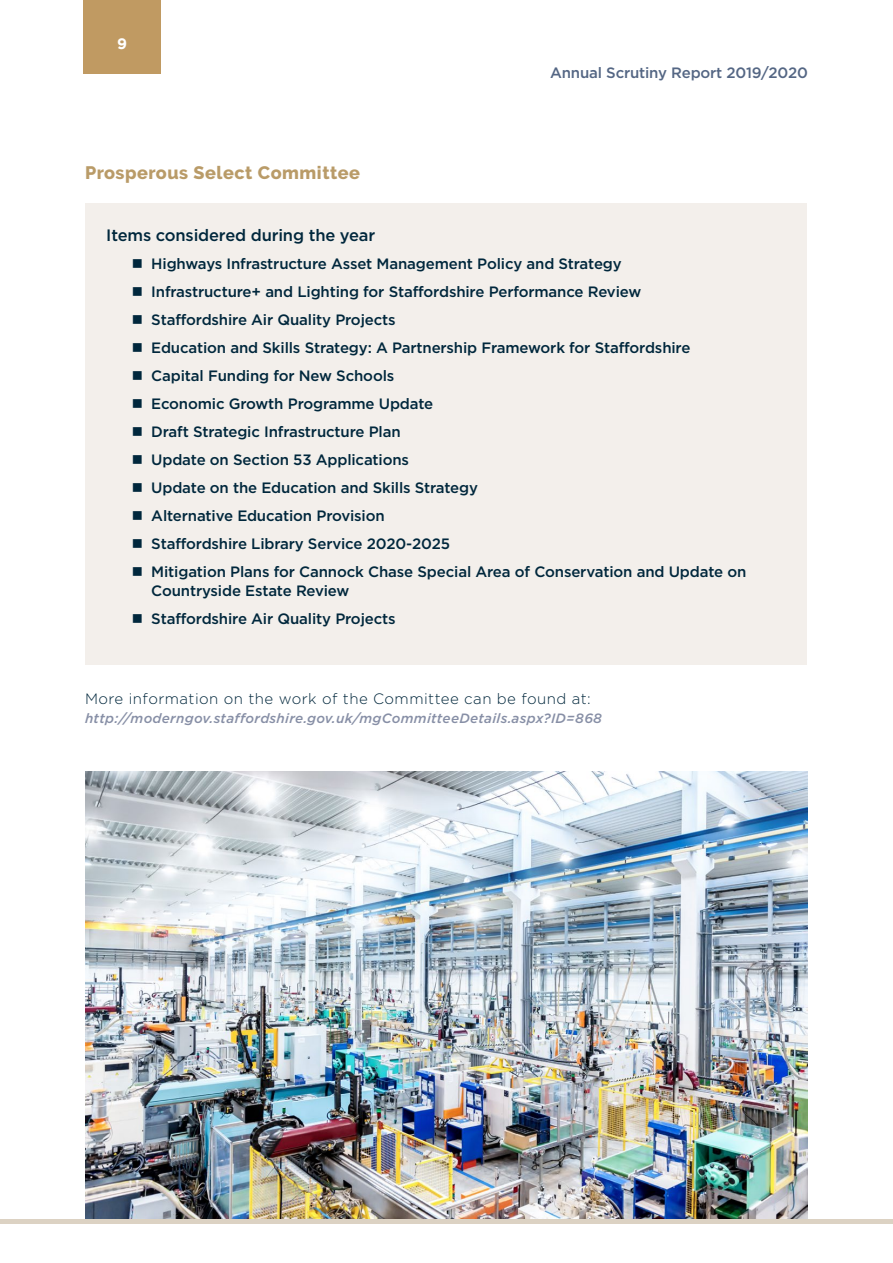
<style>
.page{position:relative;width:893px;height:1263px;background:#fff}
.page>*{position:absolute;margin:0;border:0;box-sizing:border-box;transform-origin:0 0}
.t1{font:800 18px "Raleway";letter-spacing:.03em;color:#b99b68}
.t2{font:500 16.5px "Gotham";letter-spacing:-.01em;color:#00273c}
.t3{font:500 15px/19.5px "Gotham";letter-spacing:-.01em;color:#00273c}
.t4{font:300 15px "Gotham";letter-spacing:.03em;color:#00273c}
.t5{font:500 15px "Gotham";letter-spacing:-.01em;color:#546684}
.t6{font:700 15px "Gotham";color:#fff}
.t7{font:italic 500 13.5px "Gotham";letter-spacing:.02em;color:#878fa6}
</style>
<div class="page">
<div style="left:84px;top:0;width:77px;height:74px;background:#c09a62"></div>
<div style="left:85px;top:203px;width:721px;height:462px;background:#f3efeb"></div>
<img style="left:85px;top:772px;width:723px;height:447px">
<div style="left:0;top:1219px;width:893px;height:5px;background:#dcd2c3"></div>
<p class="t6" style="left:117px;top:35px;width:11px">9</p>
<p class="t1" style="left:85px;top:163px;width:276px">Prosperous Select Committee</p>
<p class="t5" style="left:550px;top:64px;width:259px">Annual Scrutiny Report 2019/2020</p>
<p class="t2" style="left:106px;top:226px;width:270px">Items considered during the year</p>
<p class="t3" style="left:132px;top:253px;width:491px">■ Highways Infrastructure Asset Management Policy and Strategy</p>
<p class="t3" style="left:132px;top:281px;width:511px">■ Infrastructure+ and Lighting for Staffordshire Performance Review</p>
<p class="t3" style="left:132px;top:309px;width:265px">■ Staffordshire Air Quality Projects</p>
<p class="t3" style="left:132px;top:337px;width:560px">■ Education and Skills Strategy: A Partnership Framework for Staffordshire</p>
<p class="t3" style="left:132px;top:365px;width:264px">■ Capital Funding for New Schools</p>
<p class="t3" style="left:132px;top:393px;width:303px">■ Economic Growth Programme Update</p>
<p class="t3" style="left:132px;top:421px;width:270px">■ Draft Strategic Infrastructure Plan</p>
<p class="t3" style="left:132px;top:449px;width:279px">■ Update on Section 53 Applications</p>
<p class="t3" style="left:132px;top:477px;width:348px">■ Update on the Education and Skills Strategy</p>
<p class="t3" style="left:132px;top:505px;width:254px">■ Alternative Education Provision</p>
<p class="t3" style="left:132px;top:533px;width:320px">■ Staffordshire Library Service 2020-2025</p>
<p class="t3" style="left:151px;top:561px;width:597px;text-indent:-20px">■ Mitigation Plans for Cannock Chase Special Area of Conservation and Update on<br>Countryside Estate Review</p>
<p class="t3" style="left:132px;top:609px;width:265px">■ Staffordshire Air Quality Projects</p>
<p class="t4" style="left:85px;top:690px;width:507px">More information on the work of the Committee can be found at:</p>
<p class="t7" style="left:85px;top:711px;width:519px">http://moderngov.staffordshire.gov.uk/mgCommitteeDetails.aspx?ID=868</p>
</div>
